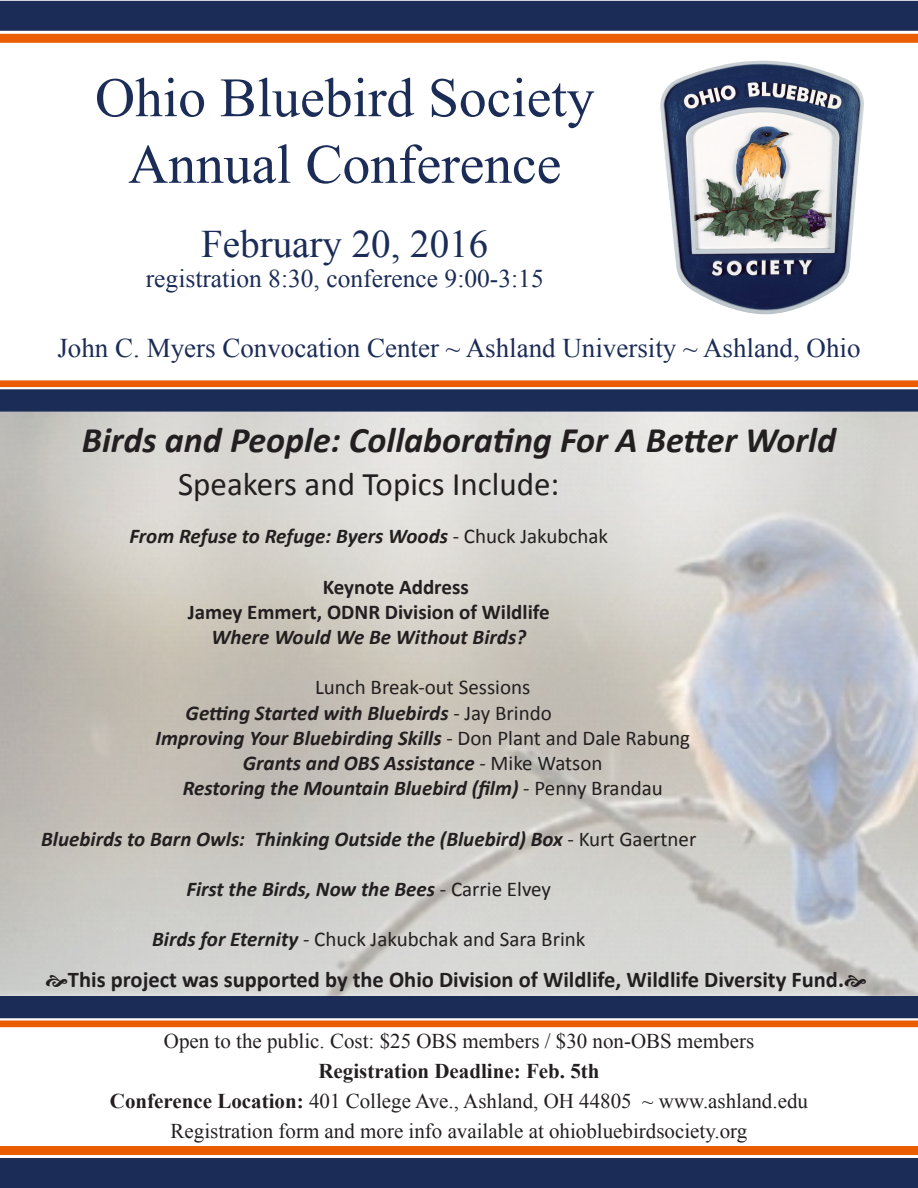
<style>
.page{position:relative;width:918px;height:1188px;background:#fff}
.page>*{position:absolute;margin:0;border:0;box-sizing:border-box;transform-origin:0 0}
.t1{font:55.5px "Times New Roman";color:#1b2c57}
.t2{font:39px "Times New Roman";color:#1b2c57}
.t3{font:italic 700 36px "Calibri";color:#231f20}
.t4{font:33px "Calibri";color:#231f20}
.t5{font:27px "Times New Roman";color:#1b2c57}
.t6{font:25.5px "Times New Roman";color:#1b2c57}
.t7{font:700 22.5px "Calibri";color:#231f20}
.t8{font:italic 700 21px "Calibri";color:#231f20}
.t9{font:21px "Times New Roman";color:#231f20}
.t10{font:21px "Calibri";color:#231f20}
.t11{font:700 21px "Calibri";color:#231f20}
.t12{font:700 21px "Times New Roman";color:#231f20}
.s1{font-weight:400;font-style:normal}
.s2{font-weight:700;font-style:italic}
.s3{font-weight:700}
</style>
<div class="page">
<svg style="left:0;top:412px;width:918px;height:584px;background:#cdcbc7"></svg>
<div style="left:0;top:380px;width:918px;height:7px;background:#ea5d01"></div>
<div style="left:0;top:389px;width:918px;height:23px;background:#1b2c57"></div>
<div style="left:0;top:34px;width:918px;height:9px;background:#ea5d01"></div>
<div style="left:0;top:1px;width:918px;height:30px;background:#1b2c57"></div>
<div style="left:0;top:1146px;width:918px;height:9px;background:#ea5d01"></div>
<div style="left:0;top:1158px;width:918px;height:30px;background:#1b2c57"></div>
<img style="left:660px;top:61px;width:204px;height:253px">
<div style="left:0;top:1021px;width:918px;height:6px;background:#ea5d01"></div>
<div style="left:0;top:996px;width:918px;height:22px;background:#1b2c57"></div>
<svg style="left:46px;top:975px;width:21px;height:12px"></svg>
<svg style="left:845px;top:975px;width:21px;height:12px"></svg>
<p class="t1" style="left:95px;top:60px;width:501px">Ohio Bluebird Society</p>
<p class="t1" style="left:128px;top:127px;width:435px">Annual Conference</p>
<p class="t2" style="left:201px;top:217px;width:289px">February 20, 2016</p>
<p class="t6" style="left:146px;top:262px;width:400px">registration 8:30, conference 9:00-3:15</p>
<p class="t5" style="left:57px;top:330px;width:805px">John C. Myers Convocation Center ~ Ashland University ~ Ashland, Ohio</p>
<p class="t3" style="left:82px;top:417px;width:756px">Birds and People: Collaborating For A Better World</p>
<p class="t4" style="left:178px;top:463px;width:383px">Speakers and Topics Include:</p>
<p class="t8" style="left:129px;top:523px;width:480px">From Refuse to Refuge: Byers Woods <span class="s1">- Chuck Jakubchak</span></p>
<p class="t11" style="left:323px;top:573px;width:148px">Keynote Address</p>
<p class="t11" style="left:188px;top:598px;width:363px">Jamey Emmert, ODNR Division of Wildlife</p>
<p class="t8" style="left:211px;top:624px;width:316px">Where Would We Be Without Birds?</p>
<p class="t10" style="left:315px;top:674px;width:217px">Lunch Break-out Sessions</p>
<p class="t8" style="left:186px;top:699px;width:368px">Getting Started with Bluebirds <span class="s1">- Jay Brindo</span></p>
<p class="t8" style="left:155px;top:725px;width:536px">Improving Your Bluebirding Skills <span class="s1">- Don Plant and Dale Rabung</span></p>
<p class="t8" style="left:243px;top:750px;width:361px">Grants and OBS Assistance <span class="s1">- Mike Watson</span></p>
<p class="t8" style="left:183px;top:775px;width:482px">Restoring the Mountain Bluebird (film) <span class="s1">- Penny Brandau</span></p>
<p class="t8" style="left:41px;top:825px;width:657px">Bluebirds to Barn Owls: Thinking Outside the (Bluebird) Box <span class="s1">- Kurt Gaertner</span></p>
<p class="t8" style="left:186px;top:876px;width:366px">First the Birds, Now the Bees <span class="s1">- Carrie Elvey</span></p>
<p class="t10" style="left:152px;top:926px;width:435px"><span class="s2">Birds for Eternity</span> - Chuck Jakubchak and Sara Brink</p>
<p class="t7" style="left:68px;top:965px;width:778px">This project was supported by the Ohio Division of Wildlife, Wildlife Diversity Fund.</p>
<p class="t9" style="left:164px;top:1027px;width:592px">Open to the public. Cost: $25 OBS members / $30 non-OBS members</p>
<p class="t12" style="left:318px;top:1057px;width:283px">Registration Deadline: Feb. 5th</p>
<p class="t9" style="left:110px;top:1087px;width:700px"><span class="s3">Conference Location:</span> 401 College Ave., Ashland, OH 44805 ~ www.ashland.edu</p>
<p class="t9" style="left:171px;top:1117px;width:578px">Registration form and more info available at ohiobluebirdsociety.org</p>
</div>
